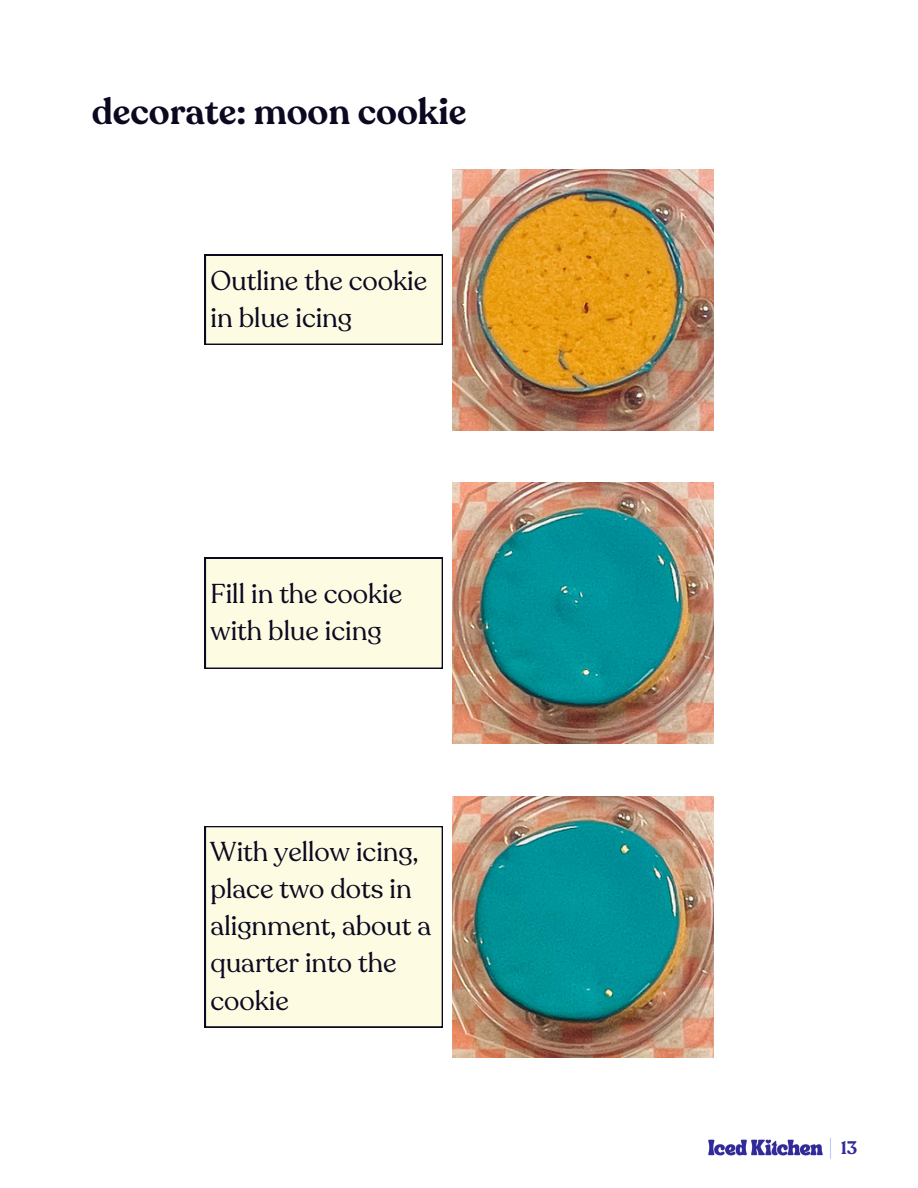
<style>
.page{position:relative;width:918px;height:1188px;background:#fff}
.page>*{position:absolute;margin:0;border:0;box-sizing:border-box;transform-origin:0 0}
.t1{font:600 36px "Recoleta";color:#0b0920}
.t2{font:27px/37.2px "Recoleta";color:#0b0920}
.t3{font:600 18px "Recoleta";color:#332a99}
</style>
<div class="page">
<img style="left:708px;top:1139px;width:115px;height:17px">
<svg style="left:830px;top:1138px;width:1px;height:21px"></svg>
<img style="left:452px;top:169px;width:261px;height:261px">
<img style="left:452px;top:796px;width:261px;height:261px">
<div style="left:205px;top:826px;width:237px;height:201px;background:#fefbe3"></div>
<img style="left:452px;top:483px;width:261px;height:261px">
<div style="left:205px;top:255px;width:237px;height:90px;background:#fefbe3"></div>
<div style="left:205px;top:558px;width:237px;height:110px;background:#fefbe3"></div>
<p class="t1" style="left:92px;top:88px;width:376px">decorate: moon cookie</p>
<p class="t2" style="left:211px;top:262px;width:218px">Outline the cookie in blue icing</p>
<p class="t2" style="left:211px;top:576px;width:193px">Fill in the cookie with blue icing</p>
<h1 class="t2" style="left:211px;top:834px;width:222px">With yellow icing, place two dots in alignment, about a quarter into the cookie</h1>
<p class="t3" style="left:841px;top:1136px;width:18px">13</p>
</div>
